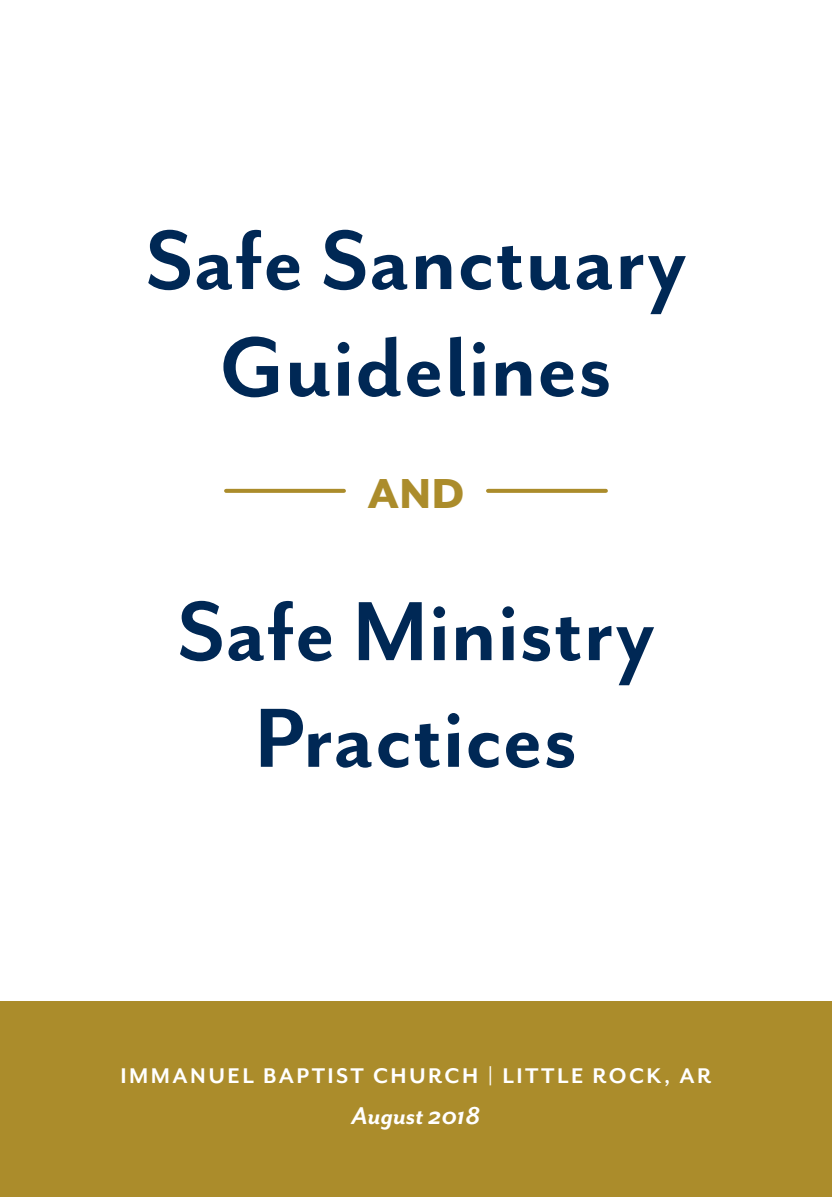
<style>
.page{position:relative;width:832px;height:1197px;background:#fff}
.page>*{position:absolute;margin:0;border:0;box-sizing:border-box;transform-origin:0 0}
.t1{font:700 96.6px "Mr Eaves San OT";color:#002855}
.t2{font:800 48.3px "Mr Eaves San OT";color:#ab8c2b}
.t3{font:italic 700 28px "Mr Eaves San OT";color:#fff}
.t4{font:700 24.5px "Mr Eaves San OT";letter-spacing:.1em;color:#fff}
</style>
<div class="page">
<svg style="left:226px;top:489px;width:118px;height:4px"></svg>
<svg style="left:488px;top:489px;width:118px;height:4px"></svg>
<div style="left:0;top:1001px;width:832px;height:196px;background:#ab8c2b"></div>
<p class="t1" style="left:145px;top:208px;width:543px">Safe Sanctuary</p>
<p class="t1" style="left:220px;top:315px;width:394px">Guidelines</p>
<p class="t2" style="left:367px;top:467px;width:98px">AND</p>
<p class="t1" style="left:177px;top:579px;width:479px">Safe Ministry</p>
<p class="t1" style="left:254px;top:686px;width:324px">Practices</p>
<p class="t4" style="left:120px;top:1062px;width:592px">IMMANUEL BAPTIST CHURCH | LITTLE ROCK, AR</p>
<p class="t3" style="left:351px;top:1101px;width:130px">August 2018</p>
</div>
